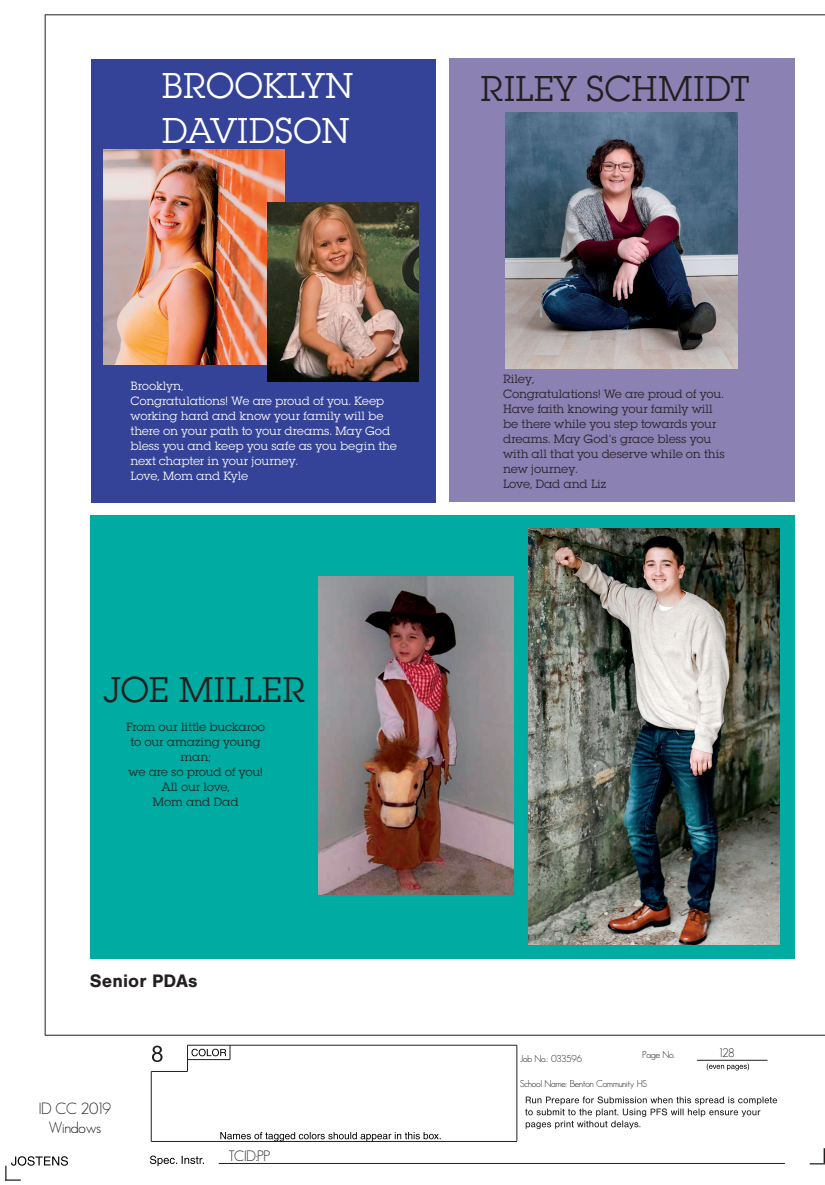
<style>
.page{position:relative;width:825px;height:1185px;background:#fff}
.page>*{position:absolute;margin:0;border:0;box-sizing:border-box;transform-origin:0 0}
.t1{font:37.5px "AYT Square Serif";letter-spacing:-.005em;color:#231f20}
.t2{font:37.5px/45px "AYT Square Serif";letter-spacing:-.01em;color:#fff}
.t3{font:700 18.75px "AYT Foundation Sans";letter-spacing:.005em;color:#231f20}
.t4{font:500 16.25px/19.5px "AYT Maximo";color:#231f20;text-align:center}
.t5{font:500 15px "AYT Maximo";color:#231f20}
.t6{font:12.5px/15px "AYT Square Serif";letter-spacing:-.015em;color:#231f20}
.t7{font:12.5px/15px "AYT Square Serif";letter-spacing:-.015em;color:#fff}
.t8{font:500 12.5px "AYT Maximo";color:#231f20}
.t9{font:500 10px "AYT Maximo";color:#231f20}
</style>
<div class="page">
<svg style="left:810px;top:1148px;width:15px;height:16px"></svg>
<hr style="left:151px;top:1141px;width:366px;height:1px;background:#231f20">
<hr style="left:151px;top:1071px;width:37px;height:1px;background:#231f20">
<hr style="left:188px;top:1045px;width:329px;height:1px;background:#231f20">
<hr style="left:151px;top:1071px;width:1px;height:70px;background:#231f20">
<hr style="left:517px;top:1045px;width:1px;height:96px;background:#231f20">
<hr style="left:697px;top:1060px;width:71px;height:1px;background:#231f20">
<hr style="left:219px;top:1163px;width:566px;height:1px;background:#231f20">
<svg style="left:5px;top:1156px;width:63px;height:25px"></svg>
<svg style="left:150px;top:1156px;width:54px;height:10px"></svg>
<svg style="left:220px;top:1132px;width:221px;height:9px"></svg>
<svg style="left:707px;top:1063px;width:42px;height:7px"></svg>
<svg style="left:152px;top:1046px;width:11px;height:16px"></svg>
<svg style="left:187px;top:1045px;width:44px;height:26px"></svg>
<svg style="left:525px;top:1096px;width:252px;height:33px"></svg>
<hr style="left:45px;top:1035px;width:780px;height:1px;background:#231f20">
<hr style="left:45px;top:15px;width:780px;height:1px;background:#231f20">
<hr style="left:45px;top:15px;width:1px;height:1020px;background:#231f20">
<div style="left:449px;top:59px;width:345px;height:443px;background:#8c81b3"></div>
<div style="left:90px;top:515px;width:704px;height:443px;background:#00aba1"></div>
<div style="left:91px;top:59px;width:345px;height:443px;background:#344397"></div>
<img style="left:505px;top:112px;width:232px;height:257px">
<img style="left:103px;top:150px;width:182px;height:214px">
<img style="left:268px;top:202px;width:151px;height:180px">
<img style="left:319px;top:577px;width:194px;height:318px">
<img style="left:528px;top:529px;width:252px;height:416px">
<h1 class="t2" style="left:162px;top:64px;width:194px">BROOKLYN<br>DAVIDSON</h1>
<h1 class="t1" style="left:480px;top:67px;width:271px">RILEY SCHMIDT</h1>
<p class="t7" style="left:131px;top:378px;width:268px">Brooklyn,<br>Congratulations! We are proud of you. Keep working hard and know your family will be there on your path to your dreams. May God bless you and keep you safe as you begin the next chapter in your journey.<br>Love, Mom and Kyle</p>
<p class="t6" style="left:503px;top:371px;width:223px">Riley,<br>Congratulations! We are proud of you.<br>Have faith knowing your family will be there while you step towards your dreams. May God’s grace bless you with all that you deserve while on this new journey.<br>Love, Dad and Liz</p>
<h1 class="t1" style="left:104px;top:668px;width:204px">JOE MILLER</h1>
<p class="t6" style="left:126px;top:720px;width:141px;text-align:center">From our little buckaroo to our amazing young man;<br>we are so proud of you!<br>All our love,<br>Mom and Dad</p>
<h2 class="t3" style="left:90px;top:970px;width:109px">Senior PDAs</h2>
<h3 class="t4" style="left:39px;top:1098px;width:74px">ID CC 2019<br>Windows</h3>
<p class="t5" style="left:229px;top:1146px;width:43px">TCID:PP</p>
<p class="t9" style="left:642px;top:1049px;width:34px">Page No.</p>
<p class="t8" style="left:719px;top:1045px;width:16px">128</p>
<p class="t9" style="left:520px;top:1052px;width:64px">Job No.: 033596</p>
<p class="t9" style="left:520px;top:1077px;width:128px">School Name: Benton Community HS</p>
</div>
